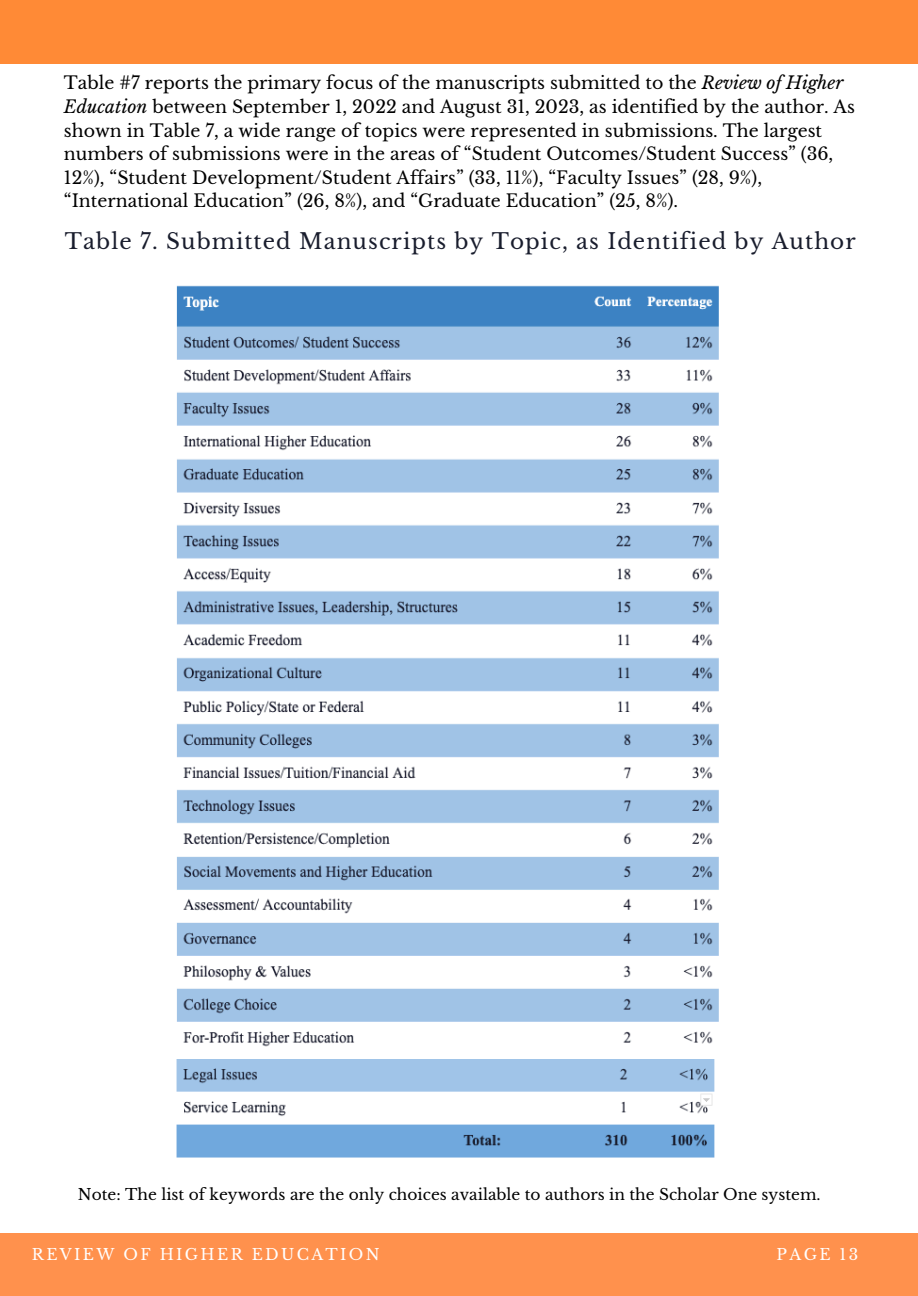
<style>
.page{position:relative;width:918px;height:1296px;background:#fff}
.page>*{position:absolute;margin:0;border:0;box-sizing:border-box;transform-origin:0 0}
.t1{font:21.6px "Libre Baskerville";letter-spacing:.05em;color:#191d2d}
.t2{font:17.4px/23.7px "Libre Baskerville";color:#000}
.t3{font:15.45px "Libre Baskerville";color:#000}
.t4{font:15.45px "Libre Baskerville";letter-spacing:.15em;color:#fff}
.s1{font-style:italic}
</style>
<div class="page">
<div style="left:0;top:1233px;width:918px;height:63px;background:#ff914d"></div>
<div style="left:0;top:0;width:918px;height:63px;background:#ff8a36"></div>
<img style="left:176px;top:285px;width:543px;height:762px">
<img style="left:176px;top:1059px;width:539px;height:99px">
<p class="t2" style="left:64px;top:71px;width:792px">Table #7 reports the primary focus of the manuscripts submitted to the <span class="s1">Review of Higher Education</span> between September 1, 2022 and August 31, 2023, as identified by the author. As shown in Table 7, a wide range of topics were represented in submissions. The largest numbers of submissions were in the areas of “Student Outcomes/Student Success” (36, 12%), “Student Development/Student Affairs” (33, 11%), “Faculty Issues” (28, 9%), “International Education” (26, 8%), and “Graduate Education” (25, 8%).</p>
<p class="t1" style="left:65px;top:228px;width:792px">Table 7. Submitted Manuscripts by Topic, as Identified by Author</p>
<p class="t3" style="left:78px;top:1185px;width:744px">Note: The list of keywords are the only choices available to authors in the Scholar One system.</p>
<p class="t4" style="left:32px;top:1245px;width:349px">REVIEW OF HIGHER EDUCATION</p>
<p class="t4" style="left:777px;top:1245px;width:83px">PAGE 13</p>
</div>
